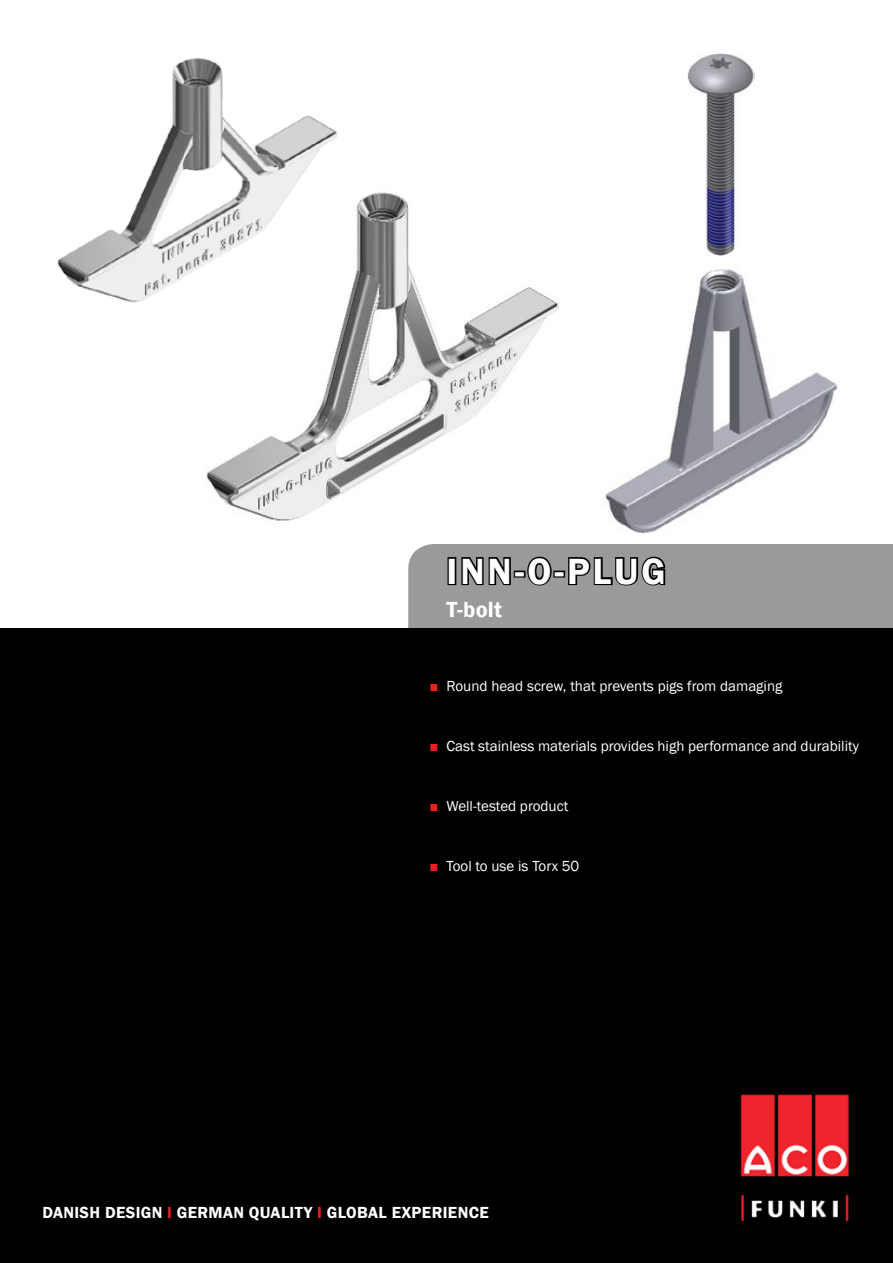
<style>
.page{position:relative;width:893px;height:1263px;background:#fff}
.page>*{position:absolute;margin:0;border:0;box-sizing:border-box;transform-origin:0 0}
.t1{font:600 37.5px "Franklin Gothic";letter-spacing:.08em;color:#fff}
.t2{font:600 22.5px "Franklin Gothic";color:#fff}
.t3{font:600 16.5px "Franklin Gothic";letter-spacing:.02em;color:#fff}
.t4{font:15px "Franklin Gothic";color:#fff}
.t5{font:15px "Franklin Gothic";color:#ed1d24}
.s1{color:#ed1d24}
</style>
<div class="page">
<div style="left:0;top:628px;width:893px;height:635px;background:#000"></div>
<img style="left:740px;top:1093px;width:110px;height:131px">
<img style="left:206px;top:192px;width:353px;height:329px">
<img style="left:605px;top:265px;width:233px;height:269px">
<img style="left:688px;top:53px;width:66px;height:203px">
<img style="left:57px;top:58px;width:284px;height:252px">
<svg style="left:408px;top:544px;width:485px;height:84px;background:#8f8f8f"></svg>
<h1 class="t1" style="left:446px;top:548px;width:221px">INN-O-PLUG</h1>
<h2 class="t2" style="left:446px;top:595px;width:57px">T-BOLT</h2>
<p class="t5" style="left:429px;top:677px;width:11px">■</p>
<p class="t4" style="left:446px;top:677px;width:338px">Round head screw, that prevents pigs from damaging</p>
<p class="t5" style="left:429px;top:737px;width:11px">■</p>
<p class="t4" style="left:446px;top:737px;width:414px">Cast stainless materials provides high performance and durability</p>
<p class="t5" style="left:429px;top:797px;width:11px">■</p>
<p class="t4" style="left:446px;top:797px;width:123px">Well-tested product</p>
<p class="t5" style="left:429px;top:857px;width:11px">■</p>
<p class="t4" style="left:446px;top:857px;width:134px">Tool to use is Torx 50</p>
<p class="t3" style="left:43px;top:1202px;width:448px">DANISH DESIGN <span class="s1">I</span> GERMAN QUALITY <span class="s1">I</span> GLOBAL EXPERIENCE</p>
</div>
